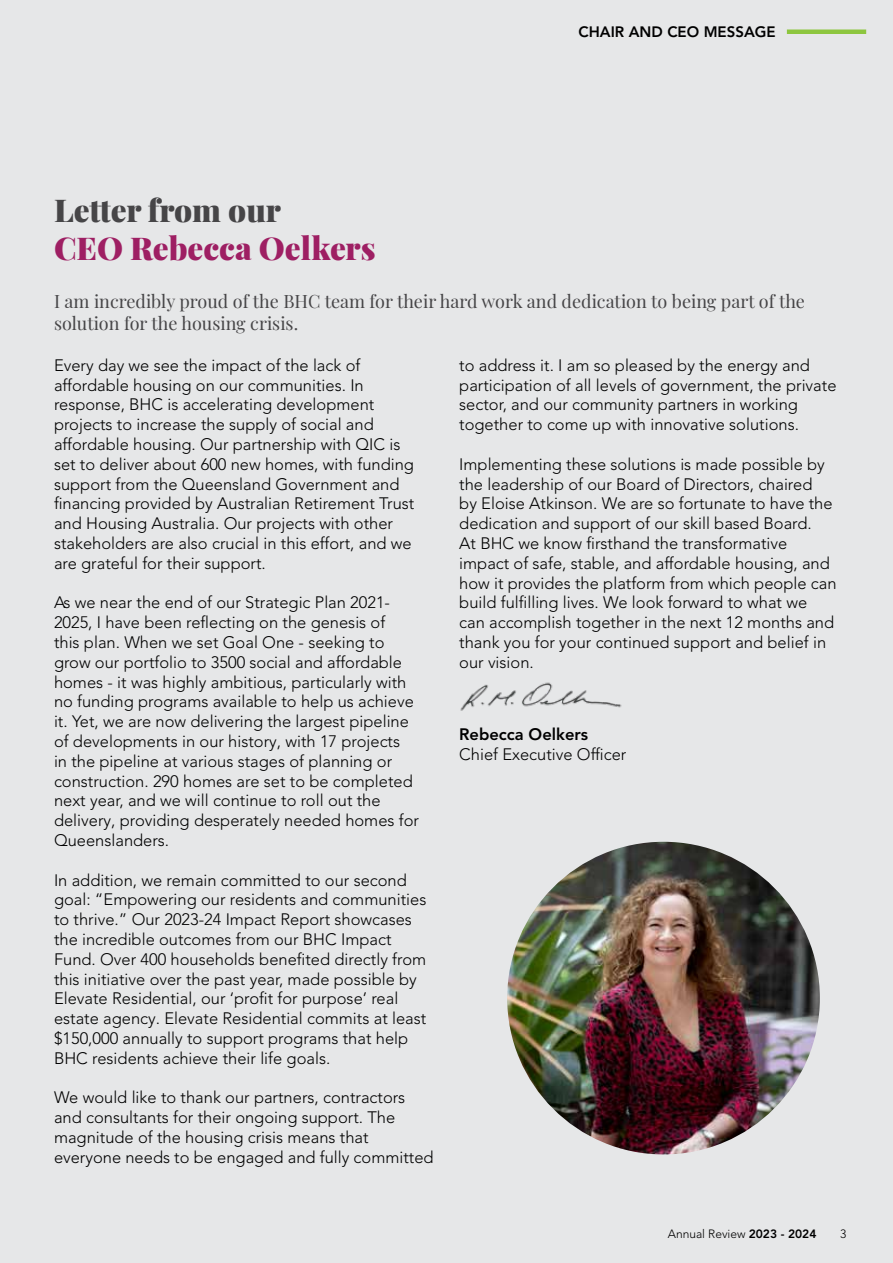
<style>
.page{position:relative;width:893px;height:1263px;background:#e6e7e8}
.page>*{position:absolute;margin:0;border:0;box-sizing:border-box;transform-origin:0 0}
.t1{font:900 31.5px "Playfair Display";color:#9e1f63}
.t2{font:900 31.5px "Playfair Display";color:#464547}
.t3{font:18px/21.6px "Playfair Display";color:#464547}
.t4{font:300 16.5px/19.8px "Avenir LT Pro";color:#000}
.t5{font:800 16.5px "Avenir LT Pro";color:#000}
.t6{font:800 15px "Avenir LT Pro";color:#000}
.t7{font:300 12px "Avenir LT Pro";color:#000}
.s1{font-weight:800}
</style>
<div class="page">
<img style="left:507px;top:842px;width:313px;height:312px;border-radius:156px">
<img style="left:460px;top:682px;width:162px;height:29px">
<div style="left:787px;top:29px;width:79px;height:5px;background:#8dc63f"></div>
<p class="t6" style="left:578px;top:23px;width:199px">CHAIR AND CEO MESSAGE</p>
<h1 class="t2" style="left:54px;top:185px;width:229px">Letter from our</h1>
<h1 class="t1" style="left:54px;top:223px;width:323px">CEO Rebecca Oelkers</h1>
<p class="t3" style="left:54px;top:289px;width:753px">I am incredibly proud of the BHC team for their hard work and dedication to being part of the solution for the housing crisis.</p>
<p class="t4" style="left:54px;top:355px;width:362px">Every day we see the impact of the lack of affordable housing on our communities. In response, BHC is accelerating development projects to increase the supply of social and affordable housing. Our partnership with QIC is set to deliver about 600 new homes, with funding support from the Queensland Government and financing provided by Australian Retirement Trust and Housing Australia. Our projects with other stakeholders are also crucial in this effort, and we are grateful for their support.</p>
<p class="t4" style="left:54px;top:593px;width:367px">As we near the end of our Strategic Plan 2021- 2025, I have been reflecting on the genesis of<br>this plan. When we set Goal One - seeking to grow our portfolio to 3500 social and affordable homes - it was highly ambitious, particularly with no funding programs available to help us achieve it. Yet, we are now delivering the largest pipeline of developments in our history, with 17 projects<br>in the pipeline at various stages of planning or construction. 290 homes are set to be completed next year, and we will continue to roll out the delivery, providing desperately needed homes for Queenslanders.</p>
<p class="t4" style="left:54px;top:870px;width:374px">In addition, we remain committed to our second goal: “Empowering our residents and communities to thrive.” Our 2023-24 Impact Report showcases the incredible outcomes from our BHC Impact Fund. Over 400 households benefited directly from this initiative over the past year, made possible by Elevate Residential, our ‘profit for purpose’ real estate agency. Elevate Residential commits at least $150,000 annually to support programs that help BHC residents achieve their life goals.</p>
<p class="t4" style="left:54px;top:1088px;width:381px">We would like to thank our partners, contractors and consultants for their ongoing support. The magnitude of the housing crisis means that everyone needs to be engaged and fully committed</p>
<p class="t4" style="left:459px;top:355px;width:379px">to address it. I am so pleased by the energy and participation of all levels of government, the private sector, and our community partners in working together to come up with innovative solutions.</p>
<p class="t4" style="left:459px;top:454px;width:379px">Implementing these solutions is made possible by the leadership of our Board of Directors, chaired<br>by Eloise Atkinson. We are so fortunate to have the dedication and support of our skill based Board.<br>At BHC we know firsthand the transformative impact of safe, stable, and affordable housing, and how it provides the platform from which people can build fulfilling lives. We look forward to what we can accomplish together in the next 12 months and thank you for your continued support and belief in our vision.</p>
<p class="t5" style="left:459px;top:724px;width:130px">Rebecca Oelkers</p>
<p class="t4" style="left:459px;top:744px;width:169px">Chief Executive Officer</p>
<p class="t7" style="left:668px;top:1226px;width:150px">Annual Review <span class="s1">2023 - 2024</span></p>
<p class="t7" style="left:840px;top:1226px;width:8px">3</p>
</div>
